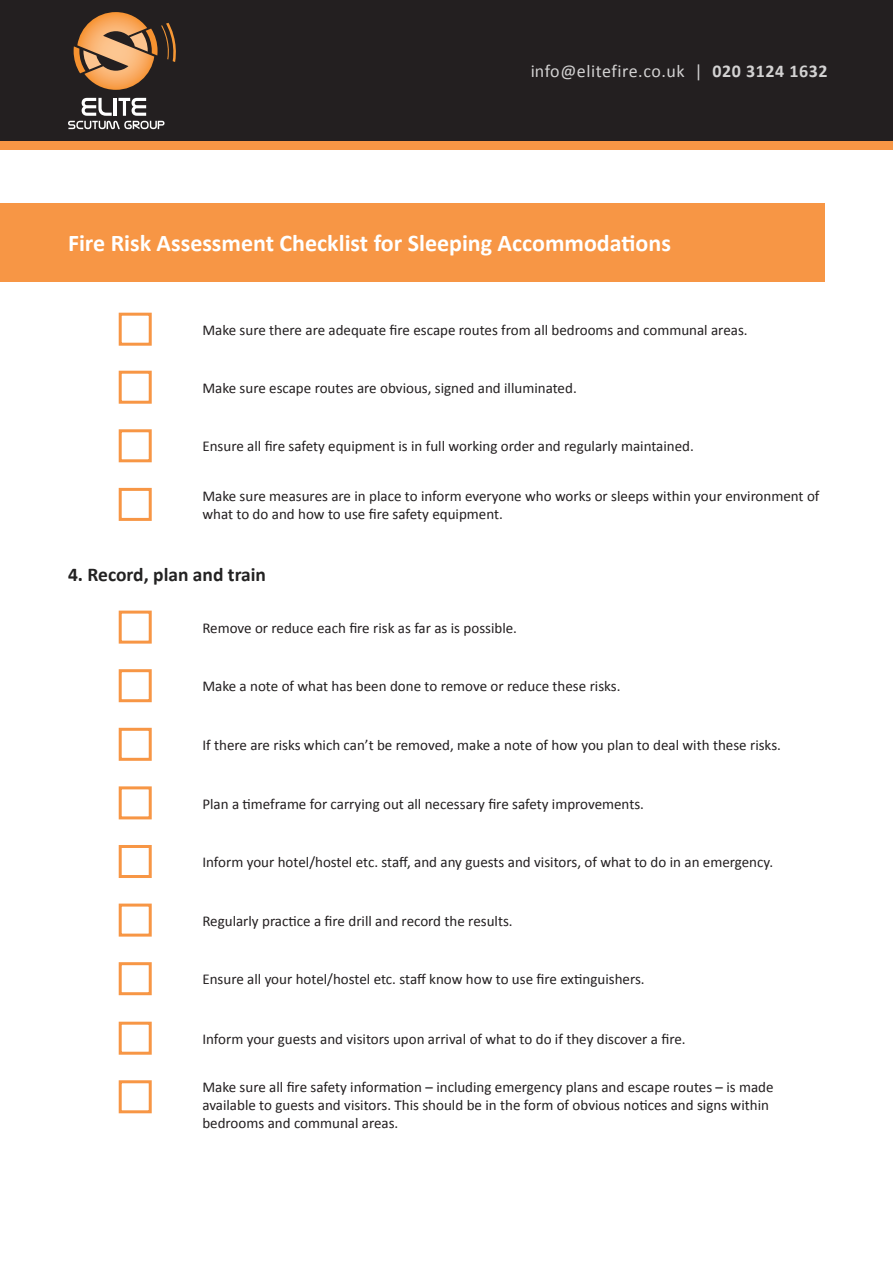
<style>
.page{position:relative;width:893px;height:1263px;background:#fff}
.page>*{position:absolute;margin:0;border:0;box-sizing:border-box;transform-origin:0 0}
.t1{font:700 24px "Calibri";color:#fff}
.t2{font:700 19.5px "Calibri";color:#232222}
.t3{font:18px "Calibri";letter-spacing:.03em;color:#fff}
.t4{font:15px/18px "Calibri";color:#231f20}
.s1{font-weight:700}
</style>
<div class="page">
<div style="left:119px;top:611px;width:33px;height:33px;border:3px solid #f79645"></div>
<div style="left:119px;top:313px;width:33px;height:33px;border:3px solid #f79645"></div>
<div style="left:119px;top:371px;width:33px;height:33px;border:3px solid #f79645"></div>
<div style="left:119px;top:669px;width:33px;height:33px;border:3px solid #f79645"></div>
<div style="left:119px;top:429px;width:33px;height:33px;border:3px solid #f79645"></div>
<div style="left:119px;top:728px;width:33px;height:33px;border:3px solid #f79645"></div>
<div style="left:119px;top:488px;width:33px;height:33px;border:3px solid #f79645"></div>
<div style="left:119px;top:786px;width:33px;height:33px;border:3px solid #f79645"></div>
<div style="left:119px;top:845px;width:33px;height:33px;border:3px solid #f79645"></div>
<div style="left:119px;top:903px;width:33px;height:33px;border:3px solid #f79645"></div>
<div style="left:119px;top:1022px;width:33px;height:33px;border:3px solid #f79645"></div>
<div style="left:119px;top:962px;width:33px;height:33px;border:3px solid #f79645"></div>
<div style="left:119px;top:1080px;width:33px;height:33px;border:3px solid #f79645"></div>
<div style="left:0;top:203px;width:825px;height:79px;background:#f79645"></div>
<div style="left:0;top:0;width:893px;height:141px;background:#231f20"></div>
<div style="left:0;top:141px;width:893px;height:9px;background:#f79645"></div>
<svg style="left:68px;top:98px;width:96px;height:31px"></svg>
<svg style="left:74px;top:12px;width:102px;height:78px"></svg>
<p class="t3" style="left:530px;top:60px;width:299px">info@elitefire.co.uk | <span class="s1">020 3124 1632</span></p>
<p class="t1" style="left:68px;top:228px;width:604px">Fire Risk Assessment Checklist for Sleeping Accommodations</p>
<p class="t4" style="left:202px;top:321px;width:547px">Make sure there are adequate fire escape routes from all bedrooms and communal areas.</p>
<p class="t4" style="left:202px;top:379px;width:376px">Make sure escape routes are obvious, signed and illuminated.</p>
<p class="t4" style="left:202px;top:437px;width:493px">Ensure all fire safety equipment is in full working order and regularly maintained.</p>
<p class="t4" style="left:202px;top:487px;width:619px">Make sure measures are in place to inform everyone who works or sleeps within your environment of what to do and how to use fire safety equipment.</p>
<p class="t2" style="left:68px;top:562px;width:200px">4. Record, plan and train</p>
<p class="t4" style="left:202px;top:619px;width:316px">Remove or reduce each fire risk as far as is possible.</p>
<p class="t4" style="left:202px;top:677px;width:420px">Make a note of what has been done to remove or reduce these risks.</p>
<p class="t4" style="left:202px;top:736px;width:580px">If there are risks which can’t be removed, make a note of how you plan to deal with these risks.</p>
<p class="t4" style="left:202px;top:794px;width:443px">Plan a timeframe for carrying out all necessary fire safety improvements.</p>
<p class="t4" style="left:202px;top:853px;width:572px">Inform your hotel/hostel etc. staff, and any guests and visitors, of what to do in an emergency.</p>
<p class="t4" style="left:202px;top:912px;width:312px">Regularly practice a fire drill and record the results.</p>
<p class="t4" style="left:202px;top:970px;width:444px">Ensure all your hotel/hostel etc. staff know how to use fire extinguishers.</p>
<p class="t4" style="left:202px;top:1030px;width:485px">Inform your guests and visitors upon arrival of what to do if they discover a fire.</p>
<p class="t4" style="left:202px;top:1077px;width:573px">Make sure all fire safety information – including emergency plans and escape routes – is made available to guests and visitors. This should be in the form of obvious notices and signs within bedrooms and communal areas.</p>
</div>
